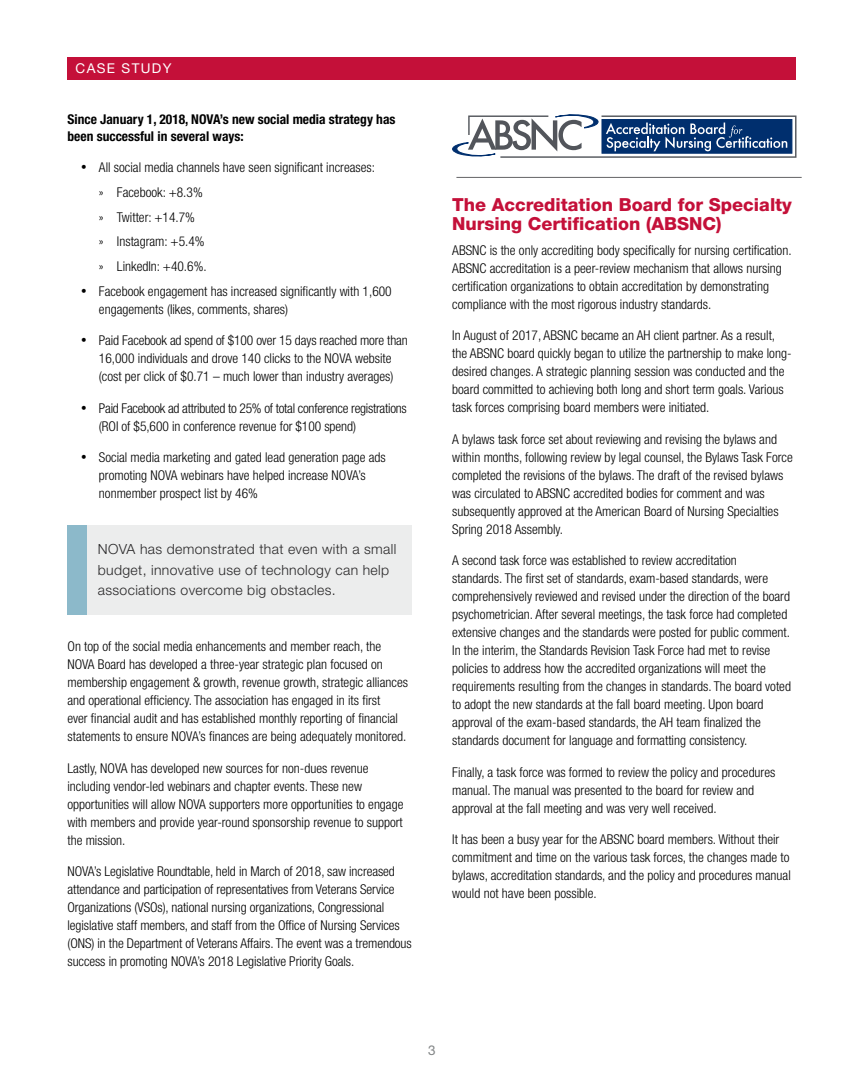
<style>
.page{position:relative;width:864px;height:1080px;background:#fff}
.page>*{position:absolute;margin:0;border:0;box-sizing:border-box;transform-origin:0 0}
.t1{font:800 18px/19.4px "Helvetica Neue LT Pro";color:#c41039}
.t2{font:300 13.95px/20.5px "Helvetica Neue LT Pro";letter-spacing:.025em;color:#292829}
.t3{font:300 condensed 13.5px/18px "Helvetica Neue LT Pro";color:#000}
.t4{font:300 condensed 13.5px/18px "Helvetica Neue LT Pro";letter-spacing:-.02em;color:#000}
.t5{font:700 condensed 13.5px/16.5px "Helvetica Neue LT Pro";color:#000}
.t6{font:13.5px "Helvetica Neue LT Pro";letter-spacing:.1em;color:#fff}
.t7{font:13.5px "Helvetica Neue LT Pro";color:#828586}
</style>
<div class="page">
<div style="left:68px;top:57px;width:728px;height:23px;background:#c41039"></div>
<div style="left:68px;top:525px;width:344px;height:90px;background:#eceded"></div>
<div style="left:68px;top:525px;width:19px;height:90px;background:#8cb9ca"></div>
<svg style="left:452px;top:114px;width:344px;height:44px"></svg>
<hr style="left:457px;top:177px;width:344px;height:1px;background:#636466">
<p class="t6" style="left:76px;top:60px;width:97px">CASE STUDY</p>
<p class="t5" style="left:67px;top:111px;width:330px">Since January 1, 2018, NOVA’s new social media strategy has been successful in several ways:</p>
<p class="t3" style="left:99px;top:155px;width:278px;line-height:24.8px;text-indent:-18px">• All social media channels have seen significant increases: » Facebook: +8.3%<br>» Twitter: +14.7%<br>» Instagram: +5.4%<br>» LinkedIn: +40.6%.</p>
<p class="t3" style="left:99px;top:282px;width:294px;text-indent:-18px">• Facebook engagement has increased significantly with 1,600 engagements (Iikes, comments, shares)</p>
<p class="t3" style="left:81px;top:331px;width:328px;text-align:center">• Paid Facebook ad spend of $100 over 15 days reached more than<br>16,000 individuals and drove 140 clicks to the NOVA website<br>(cost per click of $0.71 – much lower than industry averages)</p>
<p class="t4" style="left:99px;top:399px;width:309px;text-indent:-18px">• Paid Facebook ad attributed to 25% of total conference registrations (ROI of $5,600 in conference revenue for $100 spend)</p>
<p class="t3" style="left:99px;top:448px;width:288px;text-indent:-18px">• Social media marketing and gated lead generation page ads promoting NOVA webinars have helped increase NOVA’s nonmember prospect list by 46%</p>
<p class="t2" style="left:98px;top:538px;width:300px">NOVA has demonstrated that even with a small budget, innovative use of technology can help associations overcome big obstacles.</p>
<p class="t3" style="left:68px;top:637px;width:342px">On top of the social media enhancements and member reach, the NOVA Board has developed a three-year strategic plan focused on membership engagement &amp; growth, revenue growth, strategic alliances and operational efficiency. The association has engaged in its first<br>ever financial audit and has established monthly reporting of financial statements to ensure NOVA’s finances are being adequately monitored.</p>
<p class="t3" style="left:68px;top:759px;width:338px">Lastly, NOVA has developed new sources for non-dues revenue including vendor-led webinars and chapter events. These new opportunities will allow NOVA supporters more opportunities to engage with members and provide year-round sponsorship revenue to support the mission.</p>
<p class="t3" style="left:68px;top:862px;width:346px">NOVA’s Legislative Roundtable, held in March of 2018, saw increased attendance and participation of representatives from Veterans Service Organizations (VSOs), national nursing organizations, Congressional legislative staff members, and staff from the Office of Nursing Services (ONS) in the Department of Veterans Affairs. The event was a tremendous success in promoting NOVA’s 2018 Legislative Priority Goals.</p>
<h1 class="t1" style="left:452px;top:194px;width:341px">The Accreditation Board for Specialty<br>Nursing Certification (ABSNC)</h1>
<p class="t3" style="left:452px;top:241px;width:341px">ABSNC is the only accrediting body specifically for nursing certification.<br>ABSNC accreditation is a peer-review mechanism that allows nursing certification organizations to obtain accreditation by demonstrating compliance with the most rigorous industry standards.</p>
<p class="t3" style="left:452px;top:326px;width:341px">In August of 2017, ABSNC became an AH client partner. As a result, the ABSNC board quickly began to utilize the partnership to make long&shy;desired changes. A strategic planning session was conducted and the board committed to achieving both long and short term goals. Various task forces comprising board members were initiated.</p>
<p class="t3" style="left:452px;top:430px;width:342px">A bylaws task force set about reviewing and revising the bylaws and within months, following review by legal counsel, the Bylaws Task Force completed the revisions of the bylaws. The draft of the revised bylaws was circulated to ABSNC accredited bodies for comment and was subsequently approved at the American Board of Nursing Specialties Spring 2018 Assembly.</p>
<p class="t3" style="left:452px;top:551px;width:340px">A second task force was established to review accreditation<br>standards. The first set of standards, exam-based standards, were comprehensively reviewed and revised under the direction of the board psychometrician. After several meetings, the task force had completed extensive changes and the standards were posted for public comment.<br>In the interim, the Standards Revision Task Force had met to revise policies to address how the accredited organizations will meet the requirements resulting from the changes in standards. The board voted to adopt the new standards at the fall board meeting. Upon board approval of the exam-based standards, the AH team finalized the standards document for language and formatting consistency.</p>
<p class="t3" style="left:452px;top:763px;width:325px">Finally, a task force was formed to review the policy and procedures manual. The manual was presented to the board for review and approval at the fall meeting and was very well received.</p>
<p class="t3" style="left:452px;top:830px;width:340px">It has been a busy year for the ABSNC board members. Without their commitment and time on the various task forces, the changes made to bylaws, accreditation standards, and the policy and procedures manual would not have been possible.</p>
<p class="t7" style="left:428px;top:1043px;width:9px">3</p>
</div>
